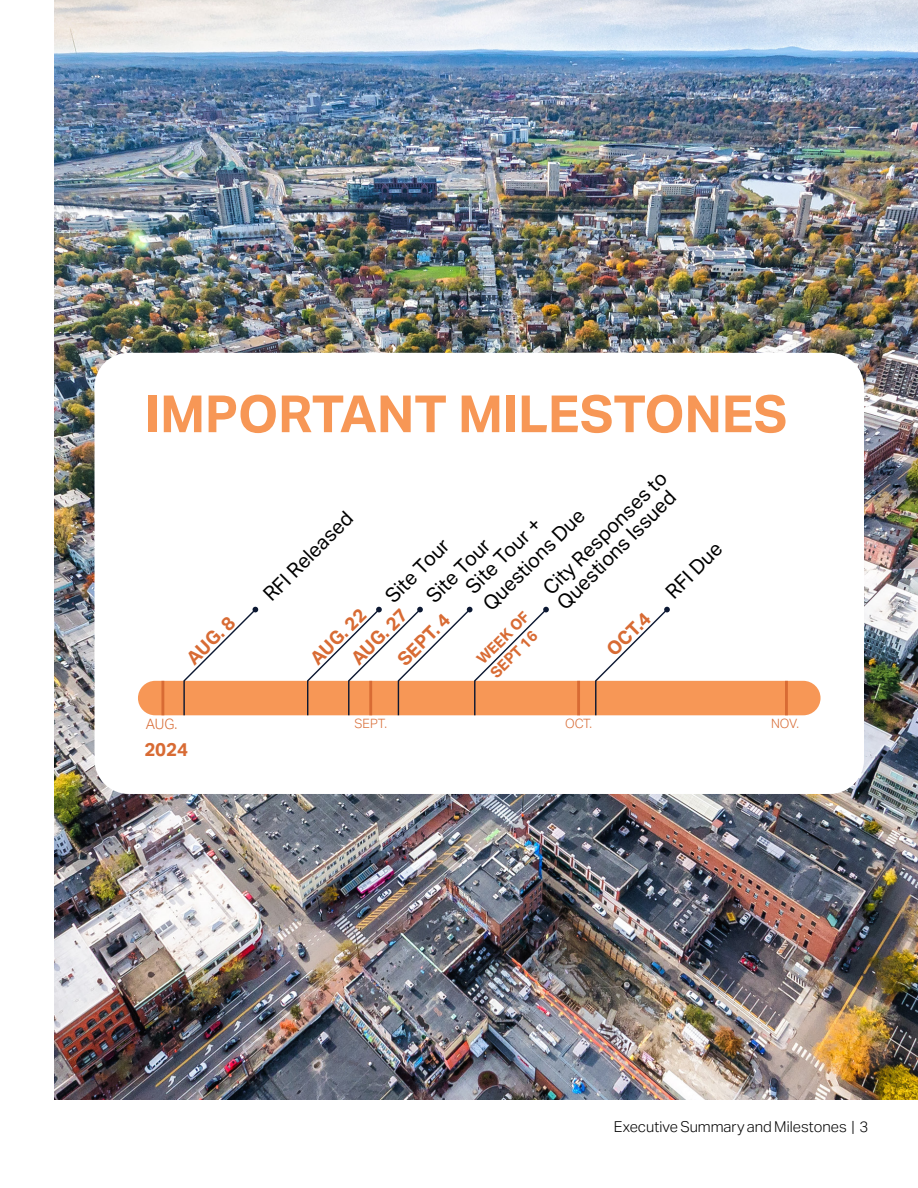
<style>
.page{position:relative;width:918px;height:1188px;background:#fff}
.page>*{position:absolute;margin:0;border:0;box-sizing:border-box;transform-origin:0 0}
.t1{font:700 51.3px "Aktiv Grotesk";color:#f79756}
.t2{font:19.95px/29.1px "Aktiv Grotesk";color:#000}
.t3{font:700 18.6px/29.1px "Aktiv Grotesk";color:#d86b34}
.t4{font:300 15px "Aktiv Grotesk";color:#000}
.t5{font:700 15px/19.2px "Aktiv Grotesk";color:#d86b34}
.t6{font:300 14.25px "Aktiv Grotesk";color:#d86b34}
.t7{font:300 12.9px "Aktiv Grotesk";color:#d86b34}
</style>
<div class="page">
<img style="left:54px;top:0;width:864px;height:1100px">
<div style="left:95px;top:353px;width:769px;height:441px;background:#fff;border-radius:34px"></div>
<div style="left:138px;top:681px;width:683px;height:34px;background:#f79756;border-radius:17px"></div>
<hr style="left:161px;top:681px;width:3px;height:34px;background:#d86b34">
<hr style="left:577px;top:681px;width:3px;height:34px;background:#d86b34">
<hr style="left:785px;top:681px;width:3px;height:34px;background:#d86b34">
<svg style="left:183px;top:607px;width:75px;height:109px"></svg>
<svg style="left:306px;top:607px;width:243px;height:109px"></svg>
<svg style="left:594px;top:607px;width:76px;height:109px"></svg>
<h1 class="t1" style="left:145px;top:384px;width:644px">IMPORTANT MILESTONES</h1>
<p class="t2" style="left:540px;top:585px;width:167px;line-height:20px;rotate:-45deg">City Responses to<br>Questions Issued</p>
<p class="t2" style="left:461px;top:581px;width:136px;line-height:24.2px;rotate:-45deg">Site Tour +<br>Questions Due</p>
<p class="t2" style="left:257px;top:587px;width:119px;rotate:-45deg">RFI Released</p>
<p class="t2" style="left:399px;top:569px;width:83px;text-indent:-29px;rotate:-45deg">Site Tour<br>Site Tour</p>
<p class="t2" style="left:659px;top:585px;width:72px;rotate:-45deg">RFI Due</p>
<p class="t3" style="left:180px;top:651px;width:61px;rotate:-45deg">AUG. 8</p>
<p class="t3" style="left:324px;top:630px;width:72px;text-indent:-29px;rotate:-45deg">AUG. 22<br>AUG. 27</p>
<p class="t3" style="left:391px;top:652px;width:67px;rotate:-45deg">SEPT. 4</p>
<p class="t5" style="left:473px;top:655px;width:69px;rotate:-45deg">WEEK OF<br>SEPT 16</p>
<p class="t3" style="left:600px;top:643px;width:55px;rotate:-45deg">OCT.4</p>
<p class="t6" style="left:146px;top:716px;width:33px">AUG.</p>
<p class="t7" style="left:355px;top:716px;width:34px">SEPT.</p>
<p class="t7" style="left:565px;top:716px;width:29px">OCT.</p>
<p class="t7" style="left:771px;top:716px;width:29px">NOV.</p>
<p class="t3" style="left:144px;top:735px;width:45px">2024</p>
<p class="t4" style="left:614px;top:1118px;width:256px">Executive Summary and Milestones | 3</p>
</div>
